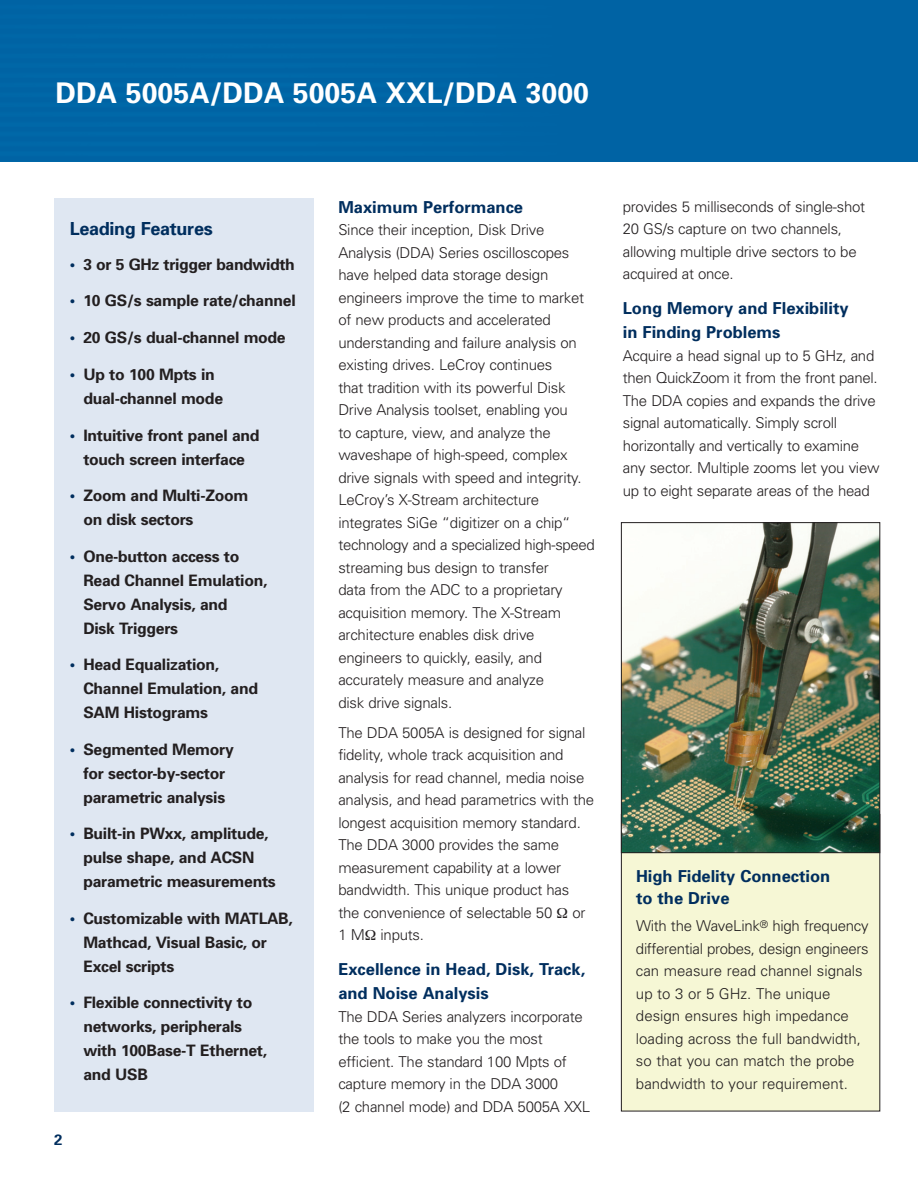
<style>
.page{position:relative;width:918px;height:1188px;background:#fff}
.page>*{position:absolute;margin:0;border:0;box-sizing:border-box;transform-origin:0 0}
.t1{font:700 28.5px "Univers";color:#fff}
.t2{font:700 18px "Univers";letter-spacing:-.015em;color:#002e5e}
.t3{font:700 16.5px/24px "Univers";color:#002e5e}
.t4{font:700 15.75px/23.9px "Univers";letter-spacing:-.015em;color:#231f20}
.t5{font:300 15px/22.5px "Univers";letter-spacing:-.015em;color:#231f20}
.t6{font:700 15px "Univers";color:#002e5e}
.s1{color:#002e5e}
</style>
<div class="page">
<div style="left:0;top:0;width:918px;height:162px;background:#0063a4"></div>
<div style="left:54px;top:198px;width:259px;height:913px;background:#dfe7f2"></div>
<div style="left:621px;top:814px;width:259px;height:297px;background:#f6f7d5"></div>
<div style="left:621px;top:814px;width:259px;height:297px;border:1px solid #231f20"></div>
<img style="left:623px;top:524px;width:255px;height:327px">
<div style="left:621px;top:522px;width:259px;height:331px;border:1px solid #231f20"></div>
<h1 class="t1" style="left:56px;top:82px;width:535px">DDA 5005A/DDA 5005A XXL/DDA 3000</h1>
<p class="t2" style="left:70px;top:222px;width:145px">Leading Features</p>
<p class="t4" style="left:70px;top:254px;width:227px"><span class="s1">•</span> 3 or 5 GHz trigger bandwidth</p>
<p class="t4" style="left:70px;top:290px;width:228px"><span class="s1">•</span> 10 GS/s sample rate/channel</p>
<p class="t4" style="left:70px;top:327px;width:218px"><span class="s1">•</span> 20 GS/s dual-channel mode</p>
<p class="t4" style="left:83px;top:364px;width:141px;text-indent:-14px"><span class="s1">•</span> Up to 100 Mpts in dual-channel mode</p>
<p class="t4" style="left:70px;top:425px;width:191px;text-align:center"><span class="s1">•</span> Intuitive front panel and touch screen interface</p>
<p class="t4" style="left:83px;top:485px;width:166px;text-indent:-14px"><span class="s1">•</span> Zoom and Multi-Zoom on disk sectors</p>
<p class="t4" style="left:83px;top:546px;width:186px;text-indent:-14px"><span class="s1">•</span> One-button access to<br>Read Channel Emulation,<br>Servo Analysis, and<br>Disk Triggers</p>
<p class="t4" style="left:83px;top:654px;width:176px;text-indent:-14px"><span class="s1">•</span> Head Equalization,<br>Channel Emulation, and<br>SAM Histograms</p>
<p class="t4" style="left:70px;top:739px;width:166px;text-align:center"><span class="s1">•</span> Segmented Memory for sector-by-sector parametric analysis</p>
<p class="t4" style="left:83px;top:823px;width:194px;text-indent:-14px"><span class="s1">•</span> Built-in PWxx, amplitude, pulse shape, and ACSN parametric measurements</p>
<p class="t4" style="left:83px;top:908px;width:211px;text-indent:-14px"><span class="s1">•</span> Customizable with MATLAB,<br>Mathcad, Visual Basic, or<br>Excel scripts</p>
<p class="t4" style="left:83px;top:992px;width:185px;text-indent:-14px"><span class="s1">•</span> Flexible connectivity to networks, peripherals with 100Base-T Ethernet, and USB</p>
<p class="t6" style="left:54px;top:1134px;width:10px">2</p>
<p class="t3" style="left:338px;top:197px;width:186px">Maximum Performance</p>
<p class="t5" style="left:338px;top:220px;width:258px">Since their inception, Disk Drive Analysis (DDA) Series oscilloscopes have helped data storage design engineers improve the time to market of new products and accelerated understanding and failure analysis on existing drives. LeCroy continues<br>that tradition with its powerful Disk Drive Analysis toolset, enabling you<br>to capture, view, and analyze the<br>wave shape of high-speed, complex drive signals with speed and integrity.<br>LeCroy’s X-Stream architecture integrates SiGe “digitizer on a chip“ technology and a specialized high-speed streaming bus design to transfer<br>data from the ADC to a proprietary acquisition memory. The X-Stream architecture enables disk drive engineers to quickly, easily, and accurately measure and analyze<br>disk drive signals.</p>
<p class="t5" style="left:338px;top:723px;width:257px">The DDA 5005A is designed for signal fidelity, whole track acqui sition and analysis for read channel, media noise analysis, and head para metrics with the longest acquisition memory standard.<br>The DDA 3000 provides the same measurement capability at a lower bandwidth. This unique product has<br>the convenience of selectable 50</p>
<p class="t5" style="left:573px;top:903px;width:15px">or</p>
<p class="t5" style="left:338px;top:925px;width:87px">1 M inputs.</p>
<p class="t3" style="left:338px;top:959px;width:248px">Excellence in Head, Disk, Track, and Noise Analysis</p>
<p class="t5" style="left:338px;top:1007px;width:253px">The DDA Series analyzers incorporate the tools to make you the most efficient. The standard 100 Mpts of capture memory in the DDA 3000<br>(2 channel mode) and DDA 5005A XXL</p>
<p class="t5" style="left:623px;top:197px;width:244px">provides 5 milliseconds of single-shot<br>20 GS/s capture on two channels, allowing multiple drive sectors to be acquired at once.</p>
<p class="t3" style="left:623px;top:298px;width:227px">Long Memory and Flexibility in Finding Problems</p>
<p class="t5" style="left:623px;top:345px;width:258px">Acquire a head signal up to 5 GHz, and then QuickZoom it from the front panel.<br>The DDA copies and expands the drive signal automatically. Simply scroll horizontally and vertically to examine any sector. Multiple zooms let you view up to eight separate areas of the head</p>
<p class="t3" style="left:636px;top:866px;width:196px;line-height:22.5px">High Fidelity Connection to the Drive</p>
<p class="t5" style="left:636px;top:916px;width:234px">With the WaveLink<sup>®</sup> high fre quency differential probes, design engineers can measure read channel signals up to 3 or 5 GHz. The unique design ensures high impedance loading across the full bandwidth, so that you can match the probe bandwidth to your requirement.</p>
</div>
